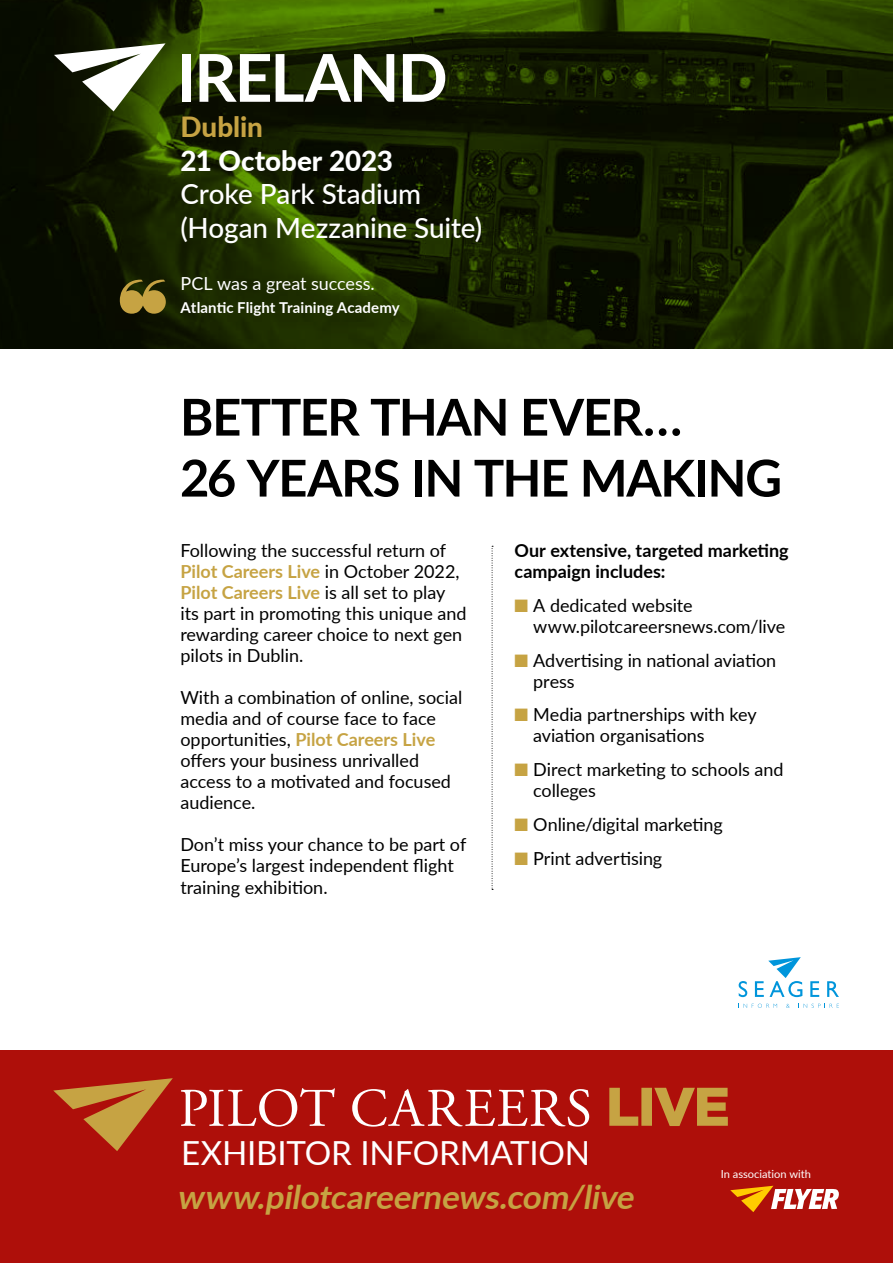
<style>
.page{position:relative;width:893px;height:1263px;background:#fff}
.page>*{position:absolute;margin:0;border:0;box-sizing:border-box;transform-origin:0 0}
.t1{font:700 66px "Lato";letter-spacing:-.03em;color:#fff}
.t2{font:700 50.85px/60.9px "Lato";letter-spacing:-.025em;color:#000}
.t3{font:33.15px "Lato";letter-spacing:-.01em;color:#fff}
.t4{font:italic 700 33px "Lato";color:#c6a343}
.t5{font:500 27.75px/33.5px "Lato";letter-spacing:-.005em;color:#fff}
.t6{font:800 27.75px "Lato";color:#fff}
.t7{font:800 27.75px "Lato";color:#c6a343}
.t8{font:18px/21px "Lato";color:#000}
.t9{font:700 18px/21px "Lato";color:#000}
.t10{font:18px "Lato";letter-spacing:-.005em;color:#fff}
.t11{font:700 15px "Lato";letter-spacing:.005em;color:#fff}
.t12{font:11.1px "Lato";color:#fff}
.s1{font-weight:700;color:#c6a343}
.s2{color:#c6a343}
</style>
<div class="page">
<svg style="left:0;top:0;width:893px;height:349px;background:#182600"></svg>
<div style="left:0;top:1050px;width:893px;height:213px;background:#ae0f0a"></div>
<svg style="left:609px;top:1088px;width:119px;height:38px"></svg>
<svg style="left:181px;top:1088px;width:408px;height:38px"></svg>
<svg style="left:53px;top:1078px;width:120px;height:73px"></svg>
<svg style="left:827px;top:981px;width:12px;height:16px"></svg>
<svg style="left:810px;top:981px;width:9px;height:16px"></svg>
<svg style="left:739px;top:981px;width:8px;height:16px"></svg>
<svg style="left:755px;top:957px;width:47px;height:40px"></svg>
<svg style="left:743px;top:1004px;width:34px;height:4px"></svg>
<svg style="left:786px;top:1004px;width:4px;height:4px"></svg>
<svg style="left:803px;top:1004px;width:36px;height:4px"></svg>
<svg style="left:730px;top:1186px;width:109px;height:26px"></svg>
<svg style="left:54px;top:43px;width:112px;height:68px"></svg>
<svg style="left:120px;top:280px;width:46px;height:34px;background:#87732b"></svg>
<svg style="left:492px;top:546px;width:1px;height:344px"></svg>
<h1 class="t1" style="left:177px;top:29px;width:273px">IRELAND</h1>
<h3 class="t7" style="left:180px;top:106px;width:84px">Dublin</h3>
<h3 class="t6" style="left:180px;top:140px;width:214px">21 October 2023</h3>
<h3 class="t5" style="left:180px;top:176px;width:303px">Croke Park Stadium (Hogan Mezzanine Suite)</h3>
<p class="t10" style="left:181px;top:271px;width:196px">PCL was a great success.</p>
<p class="t11" style="left:181px;top:296px;width:221px">Atlantic Flight Training Academy</p>
<h2 class="t2" style="left:180px;top:384px;width:604px">BETTER THAN EVER…<br>26 YEARS IN THE MAKING</h2>
<p class="t8" style="left:180px;top:539px;width:288px">Following the successful return of<br><span class="s1">Pilot Careers Live</span> in October 2022,<br><span class="s1">Pilot Careers Live</span> is all set to play its part in promoting this unique and rewarding career choice to next gen pilots in Dublin.</p>
<p class="t8" style="left:180px;top:686px;width:283px">With a combination of online, social media and of course face to face opportunities, <span class="s1">Pilot Careers Live </span>offers your business unrivalled access to a motivated and focused audience.</p>
<p class="t8" style="left:180px;top:833px;width:287px">Don’t miss your chance to be part of<br>Europe’s largest independent flight training exhibition.</p>
<p class="t9" style="left:514px;top:539px;width:276px">Our extensive, targeted marketing campaign includes:</p>
<p class="t8" style="left:533px;top:594px;width:254px;text-indent:-19px"><span class="s2">■</span> A dedicated website www.pilotcareersnews.com/live</p>
<p class="t8" style="left:533px;top:649px;width:245px;text-indent:-19px"><span class="s2">■</span> Advertising in national aviation press</p>
<p class="t8" style="left:533px;top:704px;width:225px;text-indent:-19px"><span class="s2">■</span> Media partnerships with key aviation organisations</p>
<p class="t8" style="left:533px;top:758px;width:252px;text-indent:-19px"><span class="s2">■</span> Direct marketing to schools and colleges</p>
<p class="t8" style="left:514px;top:813px;width:210px"><span class="s2">■</span> Online/digital marketing</p>
<p class="t8" style="left:514px;top:847px;width:149px"><span class="s2">■</span> Print advertising</p>
<h3 class="t3" style="left:181px;top:1129px;width:411px">EXHIBITOR INFORMATION</h3>
<h3 class="t4" style="left:177px;top:1173px;width:465px">www.pilotcareernews.com/live</h3>
<p class="t12" style="left:721px;top:1166px;width:92px">In association with</p>
</div>
